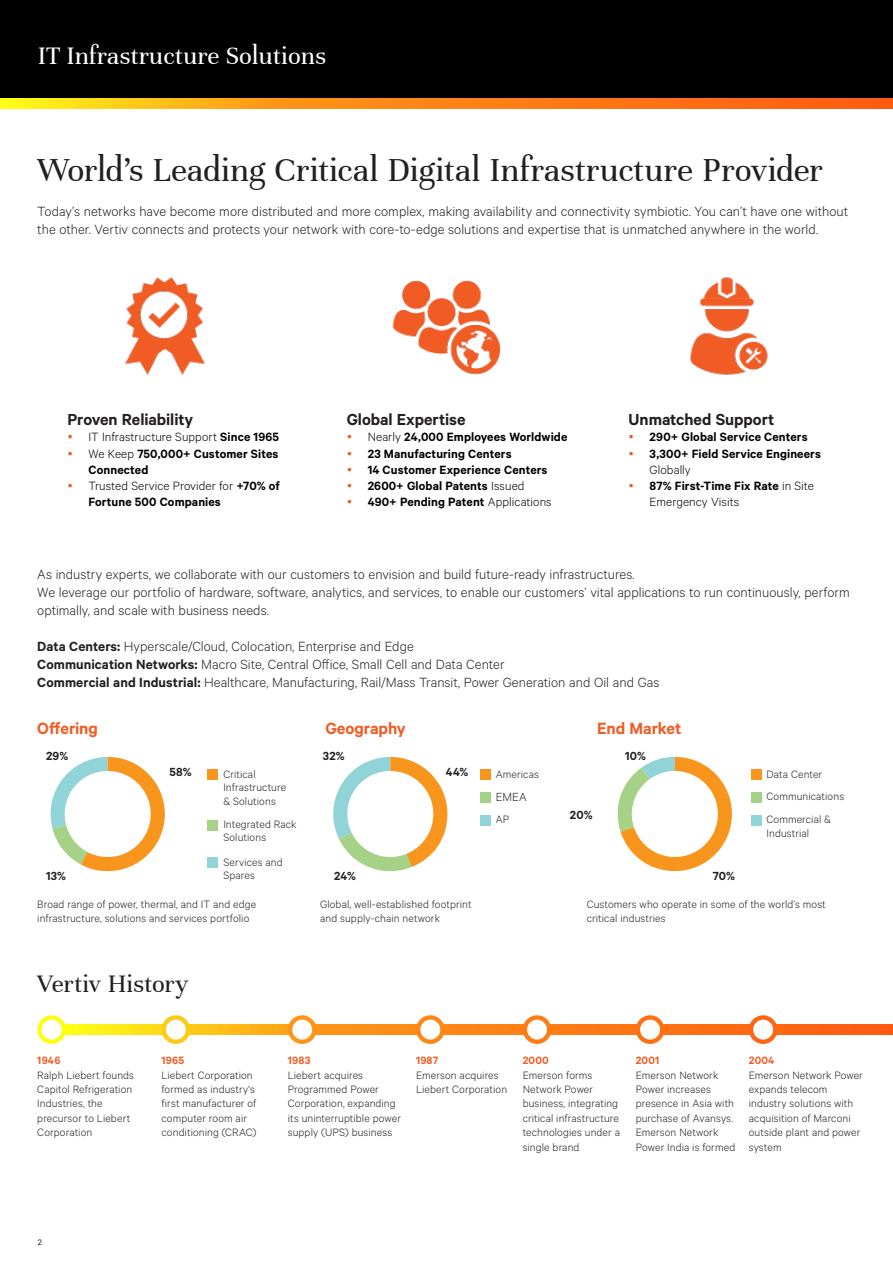
<style>
.page{position:relative;width:893px;height:1263px;background:#fff}
.page>*{position:absolute;margin:0;border:0;box-sizing:border-box;transform-origin:0 0}
.Vertiv_Cover_Subtitl{font:36px "Unna";color:#231f20}
.t1{font:27px "Unna";color:#fff}
.Vertiv_Orange_Main_H{font:27px "Unna";letter-spacing:-.005em;color:#231f20}
.Vertiv_Cover_Subtitl-2{font:600 18.3px "Calibre";color:#f15b24}
.Vertiv_Orange_Main_H-2{font:600 18px "Calibre";color:#231f20}
.Vertiv_Cover_Subtitl-3{font:300 15px/18px "Calibre";color:#231f20}
.t2{font:600 13.5px/16.2px "Calibre";letter-spacing:.01em;color:#000}
.t3{font:300 13.5px/16.2px "Calibre";letter-spacing:.005em;color:#000}
.t4{font:600 13.2px "Calibre";letter-spacing:.015em;color:#231f20}
.t5{font:300 13.2px "Calibre";color:#231f20}
.Vertiv_Orange_Main_H-3{font:300 12px/14.4px "Calibre";letter-spacing:.01em;color:#231f20}
.Vertiv_Orange_Main_H-4{font:600 12px "Calibre";letter-spacing:.02em;color:#f15b24}
.t6{font:9px "Calibre";color:#231f20}
.s1{font-weight:600}
.s2{font-weight:300}
</style>
<div class="page">
<div style="left:0;top:0;width:893px;height:108px;background:#000"></div>
<svg style="left:0;top:98px;width:893px;height:11px"></svg>
<svg style="left:50px;top:757px;width:115px;height:114px"></svg>
<div style="left:65px;top:771px;width:86px;height:86px;background:#fff;border-radius:50%"></div>
<svg style="left:333px;top:757px;width:114px;height:115px"></svg>
<div style="left:347px;top:771px;width:86px;height:86px;background:#fff;border-radius:50%"></div>
<svg style="left:617px;top:757px;width:115px;height:114px"></svg>
<div style="left:632px;top:771px;width:86px;height:86px;background:#fff;border-radius:50%"></div>
<div style="left:208px;top:770px;width:10px;height:10px;background:#f7951d"></div>
<div style="left:751px;top:770px;width:10px;height:10px;background:#f7951d"></div>
<div style="left:480px;top:770px;width:10px;height:10px;background:#f7951d"></div>
<div style="left:208px;top:820px;width:10px;height:10px;background:#a5d287"></div>
<div style="left:751px;top:792px;width:10px;height:10px;background:#a5d287"></div>
<div style="left:480px;top:793px;width:10px;height:10px;background:#a5d287"></div>
<div style="left:208px;top:858px;width:10px;height:10px;background:#90d4d8"></div>
<div style="left:751px;top:815px;width:10px;height:10px;background:#90d4d8"></div>
<div style="left:480px;top:815px;width:10px;height:11px;background:#90d4d8"></div>
<img style="left:125px;top:277px;width:80px;height:98px">
<img style="left:392px;top:280px;width:109px;height:95px">
<img style="left:690px;top:277px;width:78px;height:98px">
<svg style="left:65px;top:1024px;width:828px;height:11px"></svg>
<svg style="left:37px;top:1015px;width:29px;height:29px"></svg>
<div style="left:42px;top:1020px;width:20px;height:19px;background:#fff;border-radius:50%"></div>
<svg style="left:162px;top:1015px;width:28px;height:29px"></svg>
<svg style="left:288px;top:1015px;width:28px;height:29px"></svg>
<svg style="left:416px;top:1015px;width:29px;height:29px"></svg>
<svg style="left:523px;top:1015px;width:28px;height:29px"></svg>
<svg style="left:636px;top:1015px;width:28px;height:29px"></svg>
<svg style="left:749px;top:1015px;width:28px;height:29px"></svg>
<div style="left:166px;top:1020px;width:20px;height:19px;background:#fff;border-radius:50%"></div>
<div style="left:292px;top:1020px;width:20px;height:19px;background:#fff;border-radius:50%"></div>
<div style="left:420px;top:1020px;width:20px;height:19px;background:#fff;border-radius:50%"></div>
<div style="left:527px;top:1020px;width:20px;height:19px;background:#fff;border-radius:50%"></div>
<div style="left:640px;top:1020px;width:20px;height:19px;background:#fff;border-radius:50%"></div>
<div style="left:753px;top:1020px;width:20px;height:19px;background:#fff;border-radius:50%"></div>
<h2 class="t1" style="left:38px;top:40px;width:290px">IT Infrastructure Solutions</h2>
<p class="Vertiv_Cover_Subtitl" style="left:37px;top:149px;width:787px">World’s Leading Critical Digital Infrastructure Provider</p>
<p class="Vertiv_Cover_Subtitl-3" style="left:37px;top:202px;width:812px">Today’s networks have become more distributed and more complex, making availability and connectivity symbiotic. You can’t have one without the other. Vertiv connects and protects your network with core-to-edge solutions and expertise that is unmatched anywhere in the world.</p>
<p class="Vertiv_Orange_Main_H-2" style="left:67px;top:409px;width:127px">Proven Reliability</p>
<p class="t3" style="left:88px;top:428px;width:192px">IT Infrastructure Support <span class="s1">Since 1965</span></p>
<p class="t2" style="left:88px;top:445px;width:191px"><span class="s2">We Keep</span> 750,000+ Customer Sites<br>Connected</p>
<p class="t3" style="left:88px;top:477px;width:193px">Trusted Service Provider for <span class="s1">+70% of<br>Fortune 500 Companies</span></p>
<p class="Vertiv_Orange_Main_H-2" style="left:347px;top:409px;width:120px">Global Expertise</p>
<p class="t2" style="left:368px;top:429px;width:201px"><span class="s2">Nearly</span> 24,000 Employees Worldwide</p>
<p class="t2" style="left:368px;top:445px;width:145px">23 Manufacturing Centers</p>
<p class="t2" style="left:368px;top:461px;width:181px">14 Customer Experience Centers</p>
<p class="t2" style="left:368px;top:477px;width:158px">2600+ Global Patents <span class="s2">Issued</span></p>
<p class="t2" style="left:368px;top:493px;width:185px">490+ Pending Patent <span class="s2">Applications</span></p>
<p class="Vertiv_Orange_Main_H-2" style="left:629px;top:409px;width:147px">Unmatched Support</p>
<p class="t2" style="left:650px;top:429px;width:159px">290+ Global Service Centers</p>
<p class="t2" style="left:650px;top:445px;width:173px">3,300+ Field Service Engineers<br><span class="s2">Globally</span></p>
<p class="t3" style="left:650px;top:477px;width:166px"><span class="s1">87% First-Time Fix Rate</span> in Site<br>Emergency Visits</p>
<p class="Vertiv_Cover_Subtitl-3" style="left:37px;top:564px;width:599px">As industry experts, we collaborate with our customers to envision and build future-ready infrastructures.</p>
<p class="Vertiv_Cover_Subtitl-3" style="left:37px;top:582px;width:814px">We leverage our portfolio of hardware, software, analytics, and services, to enable our customers’ vital applications to run continuously, perform optimally, and scale with business needs.</p>
<p class="Vertiv_Cover_Subtitl-3" style="left:37px;top:636px;width:378px"><span class="s1">Data Centers:</span> Hyperscale/Cloud, Colocation, Enterprise and Edge</p>
<p class="Vertiv_Cover_Subtitl-3" style="left:37px;top:654px;width:469px"><span class="s1">Communication Networks:</span> Macro Site, Central Office, Small Cell and Data Center</p>
<p class="Vertiv_Cover_Subtitl-3" style="left:37px;top:672px;width:623px"><span class="s1">Commercial and Industrial:</span> Healthcare, Manufacturing, Rail/Mass Transit, Power Generation and Oil and Gas</p>
<p class="Vertiv_Cover_Subtitl-2" style="left:37px;top:717px;width:62px">Offering</p>
<p class="Vertiv_Cover_Subtitl-2" style="left:325px;top:717px;width:82px">Geography</p>
<p class="Vertiv_Cover_Subtitl-2" style="left:597px;top:717px;width:86px">End Market</p>
<p class="Vertiv_Orange_Main_H-3" style="left:223px;top:766px;width:34px">Critical</p>
<p class="Vertiv_Orange_Main_H-3" style="left:223px;top:780px;width:64px">Infrastructure</p>
<p class="Vertiv_Orange_Main_H-3" style="left:223px;top:793px;width:54px">&amp; Solutions</p>
<p class="t4" style="left:46px;top:748px;width:24px">29%</p>
<p class="t4" style="left:323px;top:748px;width:23px">32%</p>
<p class="t4" style="left:625px;top:748px;width:22px">10%</p>
<p class="t4" style="left:169px;top:764px;width:24px">58%</p>
<p class="t4" style="left:446px;top:764px;width:24px">44%</p>
<p class="Vertiv_Orange_Main_H-3" style="left:496px;top:766px;width:45px">Americas</p>
<p class="Vertiv_Orange_Main_H-3" style="left:766px;top:766px;width:57px">Data Center</p>
<p class="t5" style="left:496px;top:789px;width:32px">EMEA</p>
<p class="Vertiv_Orange_Main_H-3" style="left:766px;top:788px;width:79px">Communications</p>
<p class="Vertiv_Orange_Main_H-3" style="left:223px;top:817px;width:75px;line-height:13.5px">Integrated Rack<br>Solutions</p>
<p class="Vertiv_Orange_Main_H-3" style="left:223px;top:854px;width:61px;line-height:13.5px">Services and<br>Spares</p>
<p class="t4" style="left:46px;top:868px;width:22px">13%</p>
<p class="t4" style="left:334px;top:868px;width:23px">24%</p>
<p class="Vertiv_Orange_Main_H-3" style="left:37px;top:896px;width:221px">Broad range of power, thermal, and IT and edge infrastructure, solutions and services portfolio</p>
<p class="Vertiv_Orange_Main_H-3" style="left:320px;top:896px;width:153px">Global, well-established footprint</p>
<p class="Vertiv_Orange_Main_H-3" style="left:320px;top:911px;width:121px">and supply-chain network</p>
<p class="Vertiv_Orange_Main_H" style="left:37px;top:968px;width:153px">Vertiv History</p>
<p class="Vertiv_Orange_Main_H-3" style="left:496px;top:812px;width:15px">AP</p>
<p class="t4" style="left:570px;top:807px;width:24px">20%</p>
<p class="t4" style="left:713px;top:868px;width:24px">70%</p>
<p class="Vertiv_Orange_Main_H-3" style="left:766px;top:811px;width:66px">Commercial &amp;<br>Industrial</p>
<p class="Vertiv_Orange_Main_H-3" style="left:587px;top:896px;width:241px">Customers who operate in some of the world’s most critical industries</p>
<p class="Vertiv_Orange_Main_H-4" style="left:37px;top:1053px;width:25px">1946</p>
<p class="Vertiv_Orange_Main_H-3" style="left:37px;top:1067px;width:98px">Ralph Liebert founds<br>Capitol Refrigeration<br>Industries, the precursor to Liebert<br>Corporation</p>
<p class="Vertiv_Orange_Main_H-4" style="left:162px;top:1053px;width:24px">1965</p>
<p class="Vertiv_Orange_Main_H-3" style="left:162px;top:1067px;width:96px">Liebert Corporation formed as industry's first manufacturer of computer room air conditioning (CRAC)</p>
<p class="Vertiv_Orange_Main_H-4" style="left:288px;top:1053px;width:24px">1983</p>
<p class="Vertiv_Orange_Main_H-3" style="left:288px;top:1067px;width:115px">Liebert acquires<br>Programmed Power<br>Corporation, expanding its uninterruptible power supply (UPS) business</p>
<p class="Vertiv_Orange_Main_H-4" style="left:416px;top:1053px;width:24px">1987</p>
<p class="Vertiv_Orange_Main_H-3" style="left:416px;top:1067px;width:93px">Emerson acquires<br>Liebert Corporation</p>
<p class="Vertiv_Orange_Main_H-4" style="left:523px;top:1053px;width:28px">2000</p>
<p class="Vertiv_Orange_Main_H-3" style="left:523px;top:1067px;width:99px">Emerson forms<br>Network Power business, integrating critical infrastructure technologies under a single brand</p>
<p class="Vertiv_Orange_Main_H-4" style="left:636px;top:1053px;width:25px">2001</p>
<p class="Vertiv_Orange_Main_H-3" style="left:636px;top:1067px;width:101px">Emerson Network<br>Power increases presence in Asia with purchase of Avansys.<br>Emerson Network<br>Power India is formed</p>
<p class="Vertiv_Orange_Main_H-4" style="left:749px;top:1053px;width:27px">2004</p>
<p class="Vertiv_Orange_Main_H-3" style="left:749px;top:1067px;width:116px">Emerson Network Power expands telecom industry solutions with acquisition of Marconi outside plant and power system</p>
<p class="t6" style="left:38px;top:1236px;width:6px">2</p>
</div>
